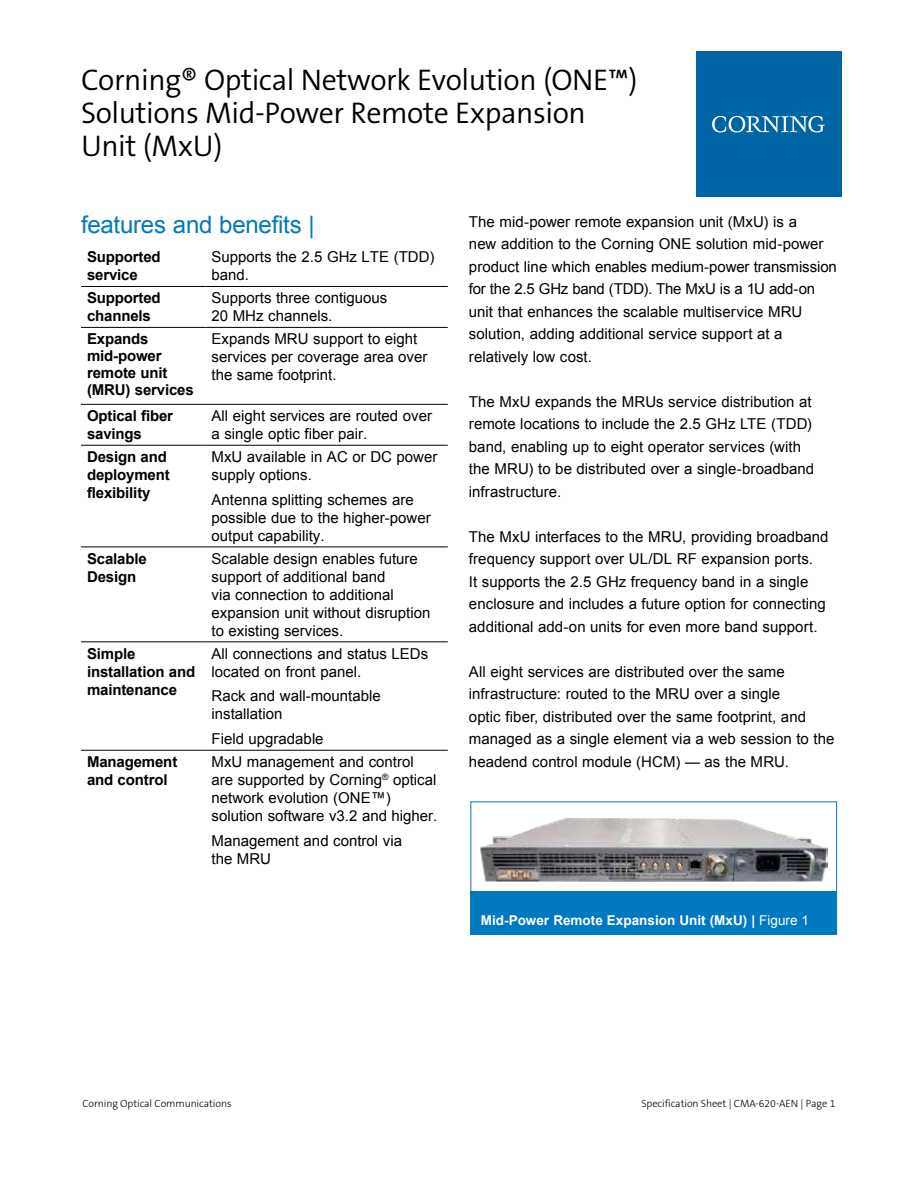
<style>
.page{position:relative;width:918px;height:1188px;background:#fff}
.page>*{position:absolute;margin:0;border:0;box-sizing:border-box;transform-origin:0 0}
.t1{font:300 30px/33px "The Sans B W4";letter-spacing:-.015em;color:#000}
.t2{font:24px "Arial";letter-spacing:-.01em;color:#0079c1}
.t3{font:15px/22.5px "Arial";color:#000}
.t4{font:700 15px/18px "Arial";letter-spacing:-.01em;color:#000}
.t5{font:700 13.5px "Arial";color:#fff}
.t6{font:300 10.5px "The Sans B W3";letter-spacing:-.01em;color:#000}
.s1{font-weight:400}
</style>
<div class="page">
<div style="left:696px;top:51px;width:146px;height:146px;background:#0065a4"></div>
<svg style="left:712px;top:116px;width:113px;height:17px"></svg>
<img style="left:480px;top:818px;width:348px;height:64px">
<div style="left:470px;top:892px;width:367px;height:43px;background:#0079c1"></div>
<hr style="left:81px;top:286px;width:125px;height:1px;background:#000">
<hr style="left:206px;top:286px;width:242px;height:1px;background:#000">
<hr style="left:81px;top:327px;width:125px;height:1px;background:#000">
<hr style="left:206px;top:327px;width:242px;height:1px;background:#000">
<hr style="left:81px;top:404px;width:125px;height:1px;background:#000">
<hr style="left:206px;top:404px;width:242px;height:1px;background:#000">
<hr style="left:81px;top:445px;width:125px;height:1px;background:#000">
<hr style="left:206px;top:445px;width:242px;height:1px;background:#000">
<hr style="left:81px;top:547px;width:125px;height:1px;background:#000">
<hr style="left:206px;top:547px;width:242px;height:1px;background:#000">
<hr style="left:81px;top:641px;width:125px;height:1px;background:#000">
<hr style="left:206px;top:641px;width:242px;height:1px;background:#000">
<hr style="left:81px;top:750px;width:125px;height:1px;background:#000">
<hr style="left:206px;top:750px;width:242px;height:1px;background:#000">
<h1 class="t1" style="left:81px;top:63px;width:558px">Corning® Optical Network Evolution (ONE™)<br>Solutions Mid-Power Remote Expansion<br>Unit (MxU)</h1>
<h2 class="t2" style="left:81px;top:209px;width:235px">features and benefits |</h2>
<p class="t3" style="left:469px;top:211px;width:370px">The mid-power remote expansion unit (MxU) is a<br>new addition to the Corning ONE solution mid-power product line which enables medium-power transmission for the 2.5 GHz band (TDD). The MxU is a 1U add-on unit that enhances the scalable multiservice MRU solution, adding additional service support at a relatively low cost.</p>
<p class="t3" style="left:469px;top:391px;width:347px">The MxU expands the MRUs service distribution at remote locations to include the 2.5 GHz LTE (TDD) band, enabling up to eight operator services (with the MRU) to be distributed over a single-broadband infrastructure.</p>
<p class="t3" style="left:469px;top:526px;width:361px">The MxU interfaces to the MRU, providing broadband frequency support over UL/DL RF expansion ports.<br>It supports the 2.5 GHz frequency band in a single enclosure and includes a future option for connecting additional add-on units for even more band support.</p>
<p class="t3" style="left:469px;top:661px;width:367px">All eight services are distributed over the same infrastructure: routed to the MRU over a single<br>optic fiber, distributed over the same footprint, and managed as a single element via a web session to the headend control module (HCM) — as the MRU.</p>
<p class="t4" style="left:87px;top:249px;width:75px">Supported service</p>
<p class="t3" style="left:212px;top:248px;width:225px;line-height:18px">Supports the 2.5 GHz LTE (TDD) band.</p>
<p class="t4" style="left:87px;top:290px;width:75px">Supported channels</p>
<p class="t3" style="left:212px;top:289px;width:177px;line-height:18px">Supports three contiguous<br>20 MHz channels.</p>
<p class="t4" style="left:87px;top:331px;width:108px;line-height:17px">Expands mid-power remote unit (MRU) services</p>
<p class="t3" style="left:212px;top:330px;width:217px;line-height:18px">Expands MRU support to eight services per coverage area over the same footprint.</p>
<p class="t4" style="left:87px;top:407px;width:88px">Optical fiber savings</p>
<p class="t3" style="left:212px;top:407px;width:222px;line-height:17.7px">All eight services are routed over a single optic fiber pair.</p>
<p class="t4" style="left:87px;top:448px;width:84px">Design and deployment flexibility</p>
<p class="t3" style="left:212px;top:448px;width:227px;line-height:18px">MxU available in AC or DC power supply options.</p>
<p class="t3" style="left:212px;top:491px;width:221px;line-height:18px">Antenna splitting schemes are possible due to the higher-power output capability.</p>
<p class="t4" style="left:87px;top:550px;width:61px">Scalable<br>Design</p>
<p class="t3" style="left:212px;top:550px;width:220px;line-height:18px">Scalable design enables future support of additional band<br>via connection to additional expansion unit without disruption to existing services.</p>
<p class="t4" style="left:87px;top:645px;width:110px">Simple installation and maintenance</p>
<p class="t3" style="left:212px;top:645px;width:218px;line-height:18px">All connections and status LEDs located on front panel.</p>
<p class="t3" style="left:212px;top:687px;width:171px;line-height:18px">Rack and wall-mountable installation</p>
<p class="t3" style="left:212px;top:728px;width:114px">Field upgradable</p>
<p class="t4" style="left:87px;top:753px;width:92px">Management and control</p>
<p class="t3" style="left:212px;top:753px;width:227px;line-height:18px">MxU management and control are supported by Corning<sup>®</sup> optical network evolution (ONE™) solution software v3.2 and higher.</p>
<p class="t3" style="left:212px;top:832px;width:192px;line-height:18px">Management and control via the MRU</p>
<p class="t5" style="left:481px;top:911px;width:330px">Mid-Power Remote Expansion Unit (MxU) | <span class="s1">Figure 1</span></p>
<p class="t6" style="left:82px;top:1097px;width:151px">Corning Optical Communications</p>
<p class="t6" style="left:641px;top:1097px;width:196px">Specification Sheet | CMA-620-AEN | Page 1</p>
</div>
